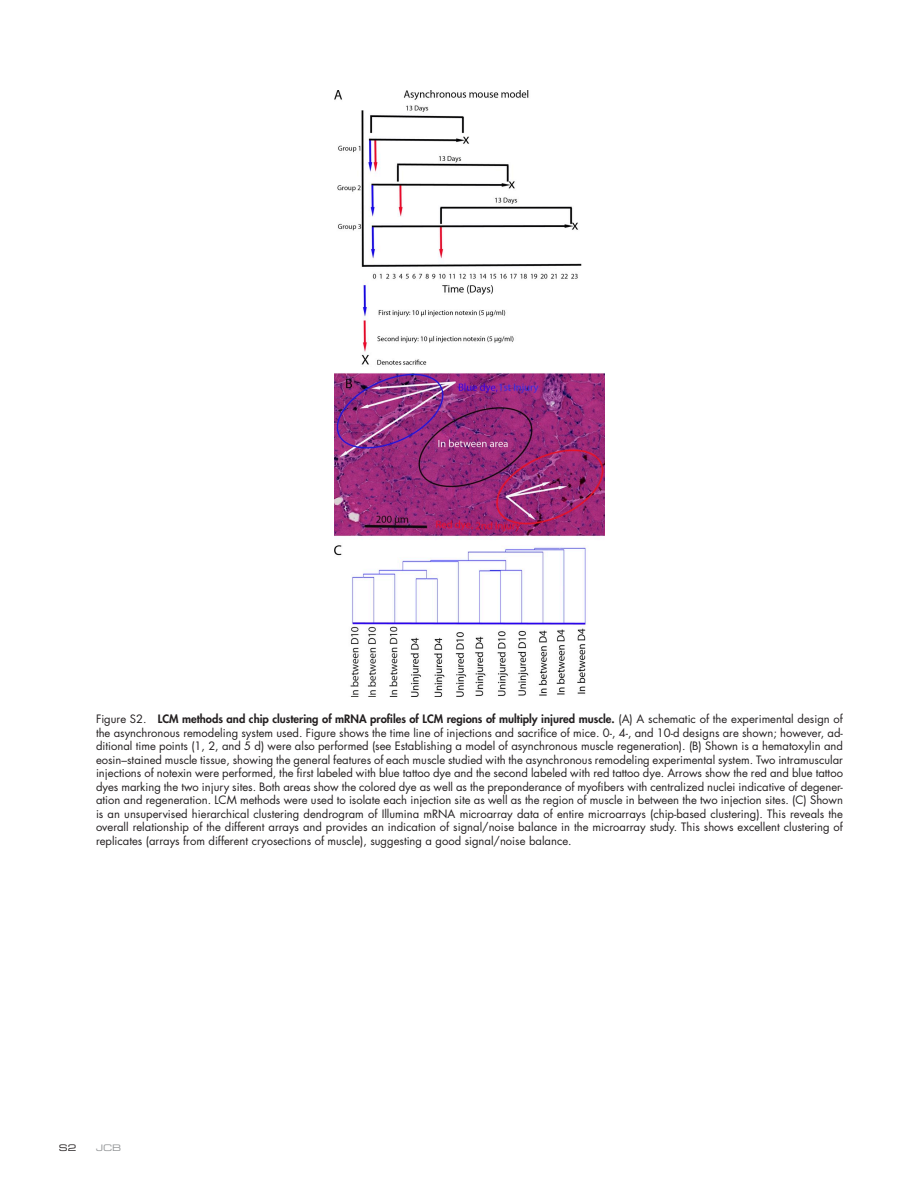
<style>
.page{position:relative;width:918px;height:1188px;background:#fff}
.page>*{position:absolute;margin:0;border:0;box-sizing:border-box;transform-origin:0 0}
.t1{font:11.25px/13.5px "Futura Std";color:#231f20;text-align:justify}
.t2{font:9px "Eurostile LT Std Ex 2";color:#949698}
.t3{font:9px "Eurostile LT Std Ex 2";color:#231f20}
.s1{font-weight:800}
</style>
<div class="page">
<img style="left:334px;top:90px;width:270px;height:606px">
<p class="t1" style="left:96px;top:712px;width:749px">Figure S2. <span class="s1">LCM methods and chip clustering of mRNA profiles of LCM regions of multiply injured muscle.</span> (A) A schematic of the experimental design of the asynchronous remodeling system used. Figure shows the time line of injections and sacrifice of mice. 0-, 4-, and 10-d designs are shown; however, ad&shy;ditional time points (1, 2, and 5 d) were also performed (see Establishing a model of asynchronous muscle regeneration). (B) Shown is a hematoxylin and eosin–stained muscle tissue, showing the general features of each muscle studied with the asynchronous remodeling experimental system. Two intramuscular injections of notexin were performed, the first labeled with blue tattoo dye and the second labeled with red tattoo dye. Arrows show the red and blue tattoo dyes marking the two injury sites. Both areas show the colored dye as well as the preponderance of myofibers with centralized nuclei indicative of degener&shy;ation and regeneration. LCM methods were used to isolate each injection site as well as the region of muscle in between the two injection sites. (C) Shown is an unsupervised hierarchical clustering dendrogram of Illumina mRNA microarray data of entire microarrays (chip-based clustering). This reveals the overall relationship of the different arrays and provides an indication of signal/noise balance in the microarray study. This shows excellent clustering of replicates (arrays from different cryosections of muscle), suggesting a good signal/noise balance.</p>
<p class="t3" style="left:59px;top:1142px;width:19px">S2</p>
<p class="t2" style="left:96px;top:1142px;width:27px">JCB</p>
</div>
